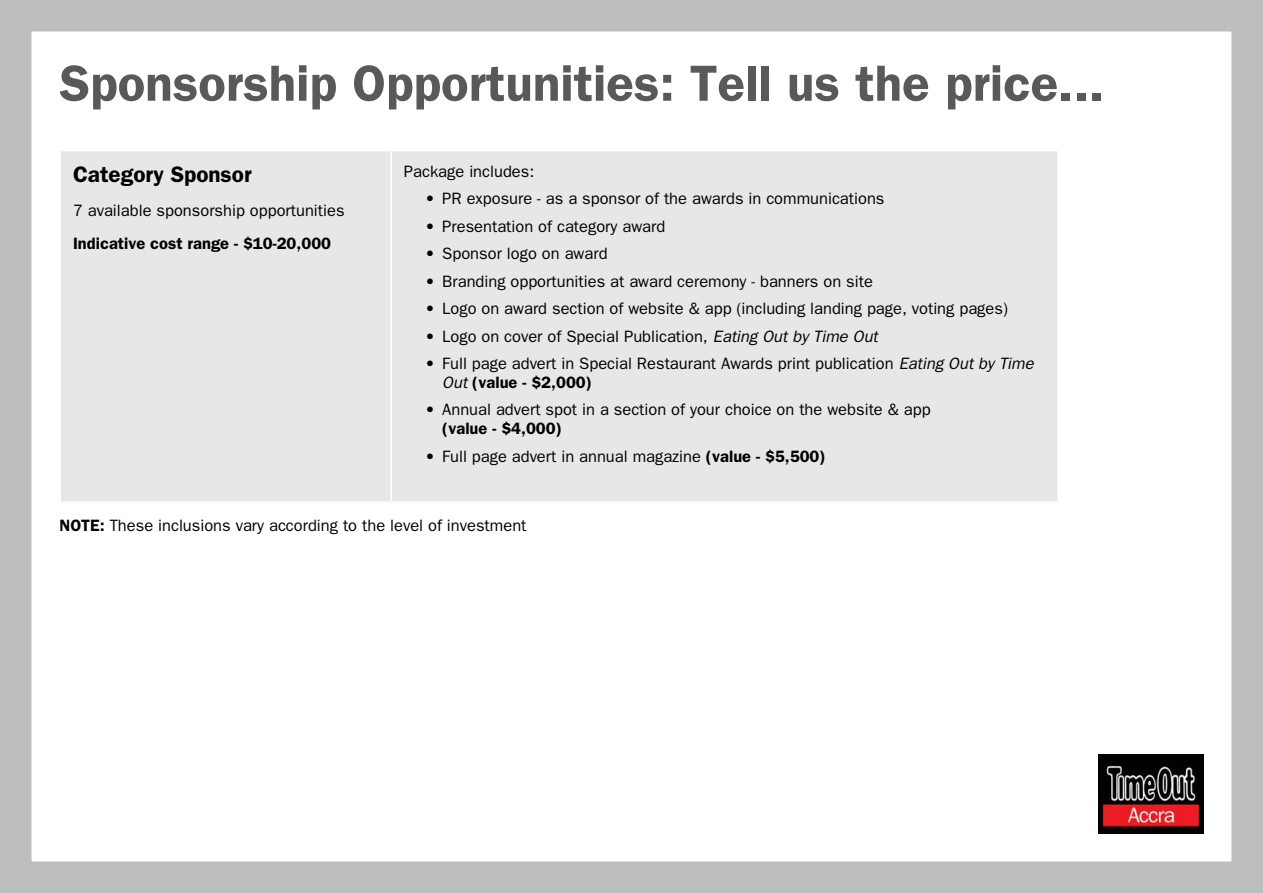
<style>
.page{position:relative;width:1263px;height:893px;background:#fff}
.page>*{position:absolute;margin:0;border:0;box-sizing:border-box;transform-origin:0 0}
.t1{font:600 51px "Franklin Gothic";color:#58595b}
.t2{font:600 22.5px "Franklin Gothic";color:#000}
.t3{font:16.5px/18.9px "Franklin Gothic";color:#000}
.t4{font:600 16.5px "Franklin Gothic";color:#000}
.s1{font-style:italic}
.s2{font-weight:600}
</style>
<div class="page">
<div style="left:0;top:0;width:1263px;height:893px;border:32px solid #bcbec0"></div>
<div style="left:61px;top:151px;width:996px;height:350px;background:#e6e7e8"></div>
<hr style="left:390px;top:151px;width:2px;height:350px;background:#fff">
<img style="left:1099px;top:755px;width:104px;height:78px">
<h1 class="t1" style="left:60px;top:53px;width:1046px">Sponsorship Opportunities: Tell us the price...</h1>
<h2 class="t2" style="left:73px;top:161px;width:180px">Category Sponsor</h2>
<p class="t3" style="left:73px;top:200px;width:273px">7 available sponsorship opportunities</p>
<p class="t4" style="left:73px;top:234px;width:260px">Indicative cost range - $10-20,000</p>
<p class="t3" style="left:404px;top:161px;width:132px">Package includes:</p>
<p class="t3" style="left:425px;top:189px;width:461px">• PR exposure - as a sponsor of the awards in communications</p>
<p class="t3" style="left:425px;top:216px;width:242px">• Presentation of category award</p>
<p class="t3" style="left:425px;top:244px;width:184px">• Sponsor logo on award</p>
<p class="t3" style="left:425px;top:271px;width:449px">• Branding opportunities at award ceremony - banners on site</p>
<p class="t3" style="left:425px;top:299px;width:584px">• Logo on award section of website &amp; app (including landing page, voting pages)</p>
<p class="t3" style="left:425px;top:326px;width:454px">• Logo on cover of Special Publication, <span class="s1">Eating Out by Time Out</span></p>
<p class="t3" style="left:442px;top:354px;width:593px;text-indent:-17px">• Full page advert in Special Restaurant Awards print publication <span class="s1">Eating Out by Time<br>Out</span> <span class="s2">(value - $2,000)</span></p>
<p class="t3" style="left:425px;top:400px;width:507px">• Annual advert spot in a section of your choice on the website &amp; app</p>
<p class="t4" style="left:442px;top:419px;width:121px">(value - $4,000)</p>
<p class="t3" style="left:425px;top:446px;width:402px">• Full page advert in annual magazine <span class="s2">(value - $5,500)</span></p>
<p class="t3" style="left:60px;top:515px;width:468px"><span class="s2">NOTE:</span> These inclusions vary according to the level of investment</p>
</div>
